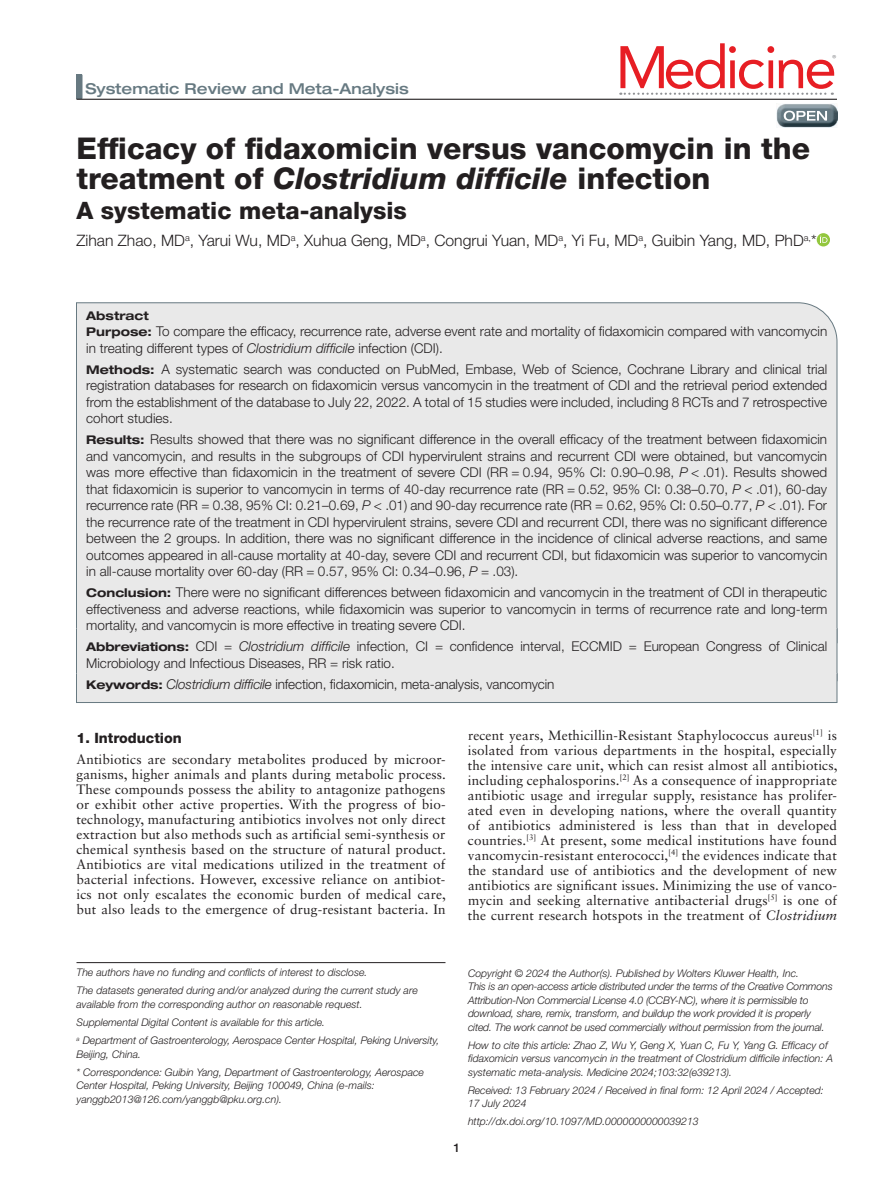
<style>
.page{position:relative;width:891px;height:1188px;background:#fff}
.page>*{position:absolute;margin:0;border:0;box-sizing:border-box;transform-origin:0 0}
.t1{font:59.4px "Avenir";letter-spacing:-.06em;color:#e71e24}
.t2{font:800 30px/30px "Helvetica Neue LT Std";color:#231f20}
.t3{font:800 24px "Helvetica Neue LT Std";color:#231f20}
.t4{font:300 15.75px "Helvetica Neue LT Std";color:#231f20}
.t5{font:500 expanded 15px "Helvetica Neue LT Std";color:#667981}
.t6{font:800 14.25px "Helvetica Neue LT Std";color:#231f20}
.t7{font:300 13.5px/16.5px "Helvetica Neue LT Std";color:#231f20;text-align:justify}
.t8{font:13.5px/15px "Sabon LT Std";letter-spacing:.01em;color:#231f20;text-align:justify}
.t9{font:700 expanded 12px "Helvetica Neue LT Std";color:#231f20}
.t10{font:500 12px "Helvetica Neue LT Std";color:#231f20}
.t11{font:italic 300 10.5px/13.5px "Helvetica Neue LT Std";color:#231f20}
.t12{font:500 10.35px "Akzidenz Grotesk BE";color:#909295}
.s1{font-style:italic}
.s2{font-weight:700;font-stretch:expanded;font-size:12px}
</style>
<div class="page">
<div style="left:76px;top:74px;width:6px;height:25px;background:#677981"></div>
<hr style="left:76px;top:99px;width:761px;height:1px;background:#231f20">
<img style="left:776px;top:104px;width:61px;height:24px">
<svg style="left:784px;top:111px;width:43px;height:10px"></svg>
<svg style="left:620px;top:93px;width:213px;height:2px"></svg>
<div style="left:76px;top:302px;width:762px;height:342px;background:#e9e9e9"></div>
<div style="left:76px;top:628px;width:761px;height:54px;background:#e9e9e9"></div>
<div style="left:76px;top:673px;width:761px;height:30px;background:#e9e9e9"></div>
<div style="left:76px;top:673px;width:761px;height:30px;border:1px solid #677981"></div>
<div style="left:817px;top:233px;width:13px;height:13px;background:#93c73e;border-radius:50%"></div>
<svg style="left:820px;top:236px;width:8px;height:7px"></svg>
<hr style="left:76px;top:962px;width:370px;height:1px;background:#231f20">
<p class="t5" style="left:86px;top:80px;width:325px">Systematic Review and Meta-Analysis</p>
<h1 class="t1" style="left:615px;top:33px;width:223px">Medicine</h1>
<p class="t12" style="left:832px;top:52px;width:6px">®</p>
<h2 class="t2" style="left:76px;top:134px;width:735px">Efficacy of fidaxomicin versus vancomycin in the treatment of <span class="s1">Clostridium difficile</span> infection</h2>
<h3 class="t3" style="left:76px;top:197px;width:332px">A systematic meta-analysis</h3>
<p class="t4" style="left:76px;top:231px;width:742px">Zihan Zhao, MD<sup>a</sup>, Yarui Wu, MD<sup>a</sup>, Xuhua Geng, MD<sup>a</sup>, Congrui Yuan, MD<sup>a</sup>, Yi Fu, MD<sup>a</sup>, Guibin Yang, MD, PhD<sup>a,</sup>*</p>
<p class="t9" style="left:86px;top:308px;width:64px">Abstract</p>
<p class="t7" style="left:86px;top:323px;width:743px"><span class="s2">Purpose:</span> To compare the efficacy, recurrence rate, adverse event rate and mortality of fidaxomicin compared with vancomycin in treating different types of <span class="s1">Clostridium difficile</span> infection (CDI).</p>
<p class="t7" style="left:86px;top:361px;width:743px"><span class="s2">Methods:</span> A systematic search was conducted on PubMed, Embase, Web of Science, Cochrane Library and clinical trial registration databases for research on fidaxomicin versus vancomycin in the treatment of CDI and the retrieval period extended from the establishment of the database to July 22, 2022. A total of 15 studies were included, including 8 RCTs and 7 retrospective cohort studies.</p>
<p class="t7" style="left:86px;top:431px;width:743px"><span class="s2">Results:</span> Results showed that there was no significant difference in the overall efficacy of the treatment between fidaxomicin and vancomycin, and results in the subgroups of CDI hypervirulent strains and recurrent CDI were obtained, but vancomycin was more effective than fidaxomicin in the treatment of severe CDI (RR = 0.94, 95% CI: 0.90–0.98, <span class="s1">P</span> &lt; .01). Results showed that fidaxomicin is superior to vancomycin in terms of 40-day recurrence rate (RR = 0.52, 95% CI: 0.38–0.70, <span class="s1">P</span> &lt; .01), 60-day recurrence rate (RR = 0.38, 95% CI: 0.21–0.69, <span class="s1">P</span> &lt; .01) and 90-day recurrence rate (RR = 0.62, 95% CI: 0.50–0.77, <span class="s1">P</span> &lt; .01). For the recurrence rate of the treatment in CDI hypervirulent strains, severe CDI and recurrent CDI, there was no significant difference between the 2 groups. In addition, there was no significant difference in the incidence of clinical adverse reactions, and same outcomes appeared in all-cause mortality at 40-day, severe CDI and recurrent CDI, but fidaxomicin was superior to vancomycin in all-cause mortality over 60-day (RR = 0.57, 95% CI: 0.34–0.96, <span class="s1">P</span> = .03).</p>
<p class="t7" style="left:86px;top:584px;width:743px"><span class="s2">Conclusion:</span> There were no significant differences between fidaxomicin and vancomycin in the treatment of CDI in therapeutic effectiveness and adverse reactions, while fidaxomicin was superior to vancomycin in terms of recurrence rate and long-term mortality, and vancomycin is more effective in treating severe CDI.</p>
<p class="t7" style="left:86px;top:638px;width:742px"><span class="s2">Abbreviations:</span> CDI = <span class="s1">Clostridium difficile</span> infection, CI = confidence interval, ECCMID = European Congress of Clinical<br>Microbiology and Infectious Diseases, RR = risk ratio.</p>
<p class="t7" style="left:86px;top:676px;width:470px"><span class="s2">Keywords:</span> <span class="s1">Clostridium difficile</span> infection, fidaxomicin, meta-analysis, vancomycin</p>
<p class="t6" style="left:76px;top:729px;width:107px">1. Introduction</p>
<p class="t8" style="left:76px;top:752px;width:371px">Antibiotics are secondary metabolites produced by microor&shy;ganisms, higher animals and plants during metabolic process.<br>These compounds possess the ability to antagonize pathogens or exhibit other active properties. With the progress of bio&shy;technology, manufacturing antibiotics involves not only direct extraction but also methods such as artificial semi-synthesis or chemical synthesis based on the structure of natural product.<br>Antibiotics are vital medications utilized in the treatment of bacterial infections. However, excessive reliance on antibiot&shy;ics not only escalates the economic burden of medical care, but also leads to the emergence of drug-resistant bacteria. In</p>
<p class="t8" style="left:468px;top:728px;width:371px">recent years, Methicillin-Resistant Staphylococcus aureus<sup>[1]</sup> is isolated from various departments in the hospital, especially the intensive care unit, which can resist almost all antibiotics, including cephalosporins.<sup>[2]</sup> As a consequence of inappropriate antibiotic usage and irregular supply, resistance has prolifer&shy;ated even in developing nations, where the overall quantity of antibiotics administered is less than that in developed countries.<sup>[3]</sup> At present, some medical institutions have found vancomycin-resistant enterococci,<sup>[4]</sup> the evidences indicate that the standard use of antibiotics and the development of new antibiotics are significant issues. Minimizing the use of vanco&shy;mycin and seeking alternative antibacterial drugs<sup>[5]</sup> is one of the current research hotspots in the treatment of <span class="s1">Clostridium</span></p>
<p class="t11" style="left:76px;top:964px;width:343px;line-height:18px">The authors have no funding and conflicts of interest to disclose.<br>The datasets generated during and/or analyzed during the current study are</p>
<p class="t11" style="left:76px;top:995px;width:364px;line-height:18px">available from the corresponding author on reasonable request.<br>Supplemental Digital Content is available for this article.<br><sup>a</sup> Department of Gastroenterology, Aerospace Center Hospital, Peking University,</p>
<p class="t11" style="left:77px;top:1045px;width:349px;line-height:18px">Beijing, China.<br>* Correspondence: Guibin Yang, Department of Gastroenterology, Aerospace</p>
<p class="t11" style="left:77px;top:1078px;width:300px">Center Hospital, Peking University, Beijing 100049, China (e-mails: yanggb2013@126.com/yanggb@pku.org.cn).</p>
<p class="t10" style="left:453px;top:1140px;width:8px">1</p>
<p class="t11" style="left:468px;top:966px;width:366px">Copyright © 2024 the Author(s). Published by Wolters Kluwer Health, Inc.<br>This is an open-access article distributed under the terms of the Creative Commons Attribution-Non Commercial License 4.0 (CCBY-NC), where it is permissible to download, share, remix, transform, and buildup the work provided it is properly cited. The work cannot be used commercially without permission from the journal.</p>
<p class="t11" style="left:468px;top:1038px;width:367px">How to cite this article: Zhao Z, Wu Y, Geng X, Yuan C, Fu Y, Yang G. Efficacy of fidaxomicin versus vancomycin in the treatment of Clostridium difficile infection: A systematic meta-analysis. Medicine 2024;103:32(e39213).</p>
<p class="t11" style="left:468px;top:1083px;width:357px">Received: 13 February 2024 / Received in final form: 12 April 2024 / Accepted:<br>17 July 2024</p>
<p class="t11" style="left:468px;top:1114px;width:232px">http://dx.doi.org/10.1097/MD.0000000000039213</p>
</div>
